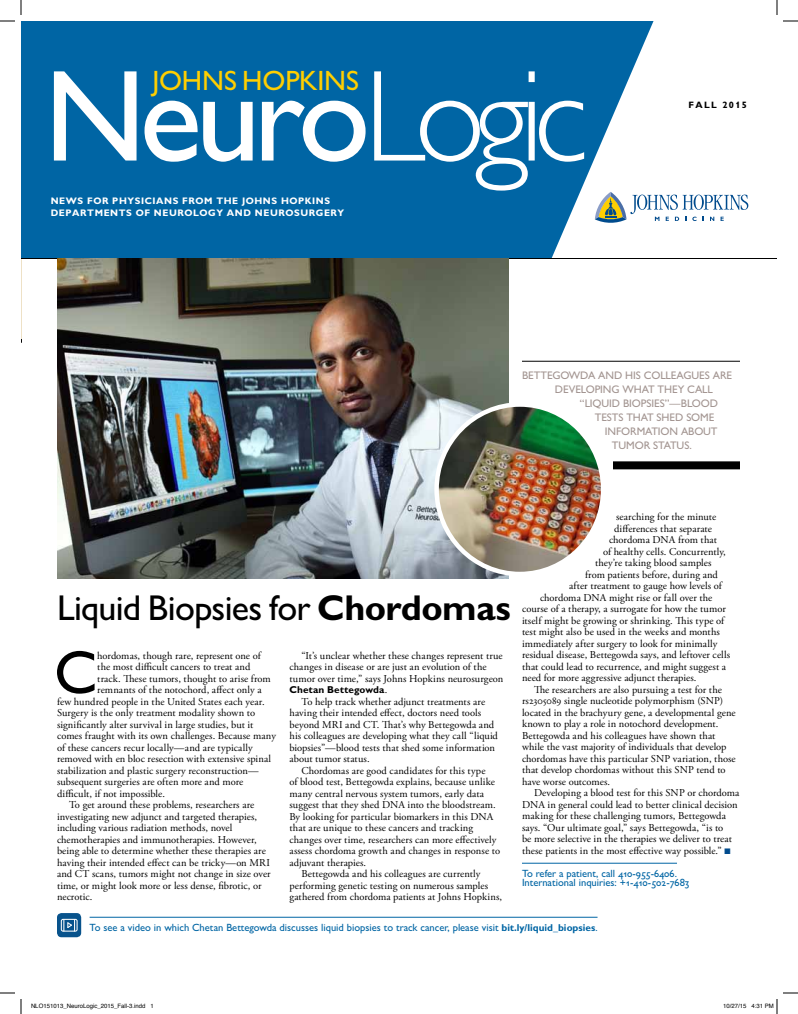
<style>
.page{position:relative;width:798px;height:1014px;background:#fff}
.page>*{position:absolute;margin:0;border:0;box-sizing:border-box;transform-origin:0 0}
.t1{font:500 130.7px "Gill Sans MT Std";color:#fff}
.t2{font:500 61.1px "Gill Sans MT Std";color:#000}
.t3{font:500 36px "Gill Sans MT Std";letter-spacing:-.02em;color:#000}
.t4{font:500 28px "Gill Sans MT Std";letter-spacing:-.005em;color:#ffcf01}
.t5{font:500 11px "Gill Sans MT Std";letter-spacing:-.01em;color:#a29490}
.t6{font:10.5px/11.5px "Adobe Garamond Pro";letter-spacing:.005em;color:#000}
.t7{font:500 10.5px/9px "Gill Sans MT Std";color:#0065a4}
.t8{font:700 10px "Gill Sans MT Std";letter-spacing:.01em;color:#000}
.t9{font:700 9.5px/11.4px "Gill Sans MT Std";letter-spacing:.06em;color:#fff}
.t10{font:700 9.3px "Gill Sans MT Std";letter-spacing:.15em;color:#000}
.t11{font:6px "Helvetica";color:#000}
.s1{font-weight:300}
.s2{color:#004b8d}
.s3{font-weight:700;font-size:10px}
.s4{font-size:10px}
.s5{font-weight:700}
.s6{font-family:"Adobe Garamond Pro";font-weight:400;font-size:10.5px}
</style>
<div class="page">
<hr style="left:522px;top:863px;width:155px;height:1px;background:#0065a4">
<hr style="left:90px;top:917px;width:508px;height:1px;background:#0065a4">
<hr style="left:21px;top:21px;width:1px;height:318px;background:#eee1c6">
<div style="left:21px;top:21px;width:633px;height:237px;background:#0065a4"></div>
<svg style="left:594px;top:191px;width:154px;height:34px"></svg>
<hr style="left:21px;top:258px;width:756px;height:1px;background:#000">
<img style="left:57px;top:258px;width:452px;height:321px">
<hr style="left:522px;top:361px;width:218px;height:1px;background:#000">
<div style="left:613px;top:461px;width:127px;height:8px;background:#000"></div>
<img style="left:437px;top:405px;width:163px;height:169px">
<div style="left:434px;top:402px;width:171px;height:174px;border:4px solid #fff;border-radius:50%"></div>
<div style="left:57px;top:913px;width:24px;height:24px;background:#08538c;border-radius:4px"></div>
<svg style="left:61px;top:919px;width:17px;height:13px"></svg>
<svg style="left:0;top:0;width:22px;height:22px"></svg>
<svg style="left:0;top:992px;width:22px;height:22px"></svg>
<svg style="left:776px;top:0;width:22px;height:22px"></svg>
<svg style="left:776px;top:992px;width:22px;height:22px"></svg>
<h3 class="t4" style="left:152px;top:64px;width:130px">JOHNS HOPK</h3>
<h3 class="t4" style="left:317px;top:64px;width:43px">INS</h3>
<h1 class="t1" style="left:44px;top:39px;width:545px">Neuro<span class="s1">Logic</span></h1>
<p class="t9" style="left:51px;top:195px;width:295px">NEWS FOR PHYSICIANS FROM THE JOHNS HOPKINS<br>DEPARTMENTS OF NEUROLOGY AND NEUROSURGERY</p>
<p class="t10" style="left:689px;top:99px;width:16px">Fall</p>
<p class="t10" style="left:722px;top:99px;width:26px">2015</p>
<p class="t5" style="left:522px;top:369px;width:13px">Bette</p>
<p class="t5" style="left:552px;top:369px;width:27px">gowda</p>
<p class="t5" style="left:598px;top:369px;width:9px">and</p>
<p class="t5" style="left:625px;top:369px;width:6px">his</p>
<p class="t5" style="left:644px;top:369px;width:24px">collea</p>
<p class="t5" style="left:683px;top:369px;width:37px">gues are</p>
<p class="t5" style="left:555px;top:383px;width:77px">developin g what</p>
<p class="t5" style="left:658px;top:383px;width:37px">the y call</p>
<p class="t5" style="left:580px;top:397px;width:72px">“liquid biopsies</p>
<p class="t5" style="left:665px;top:397px;width:52px">”—blood</p>
<p class="t5" style="left:595px;top:411px;width:7px">tests</p>
<p class="t5" style="left:626px;top:411px;width:8px">that</p>
<p class="t5" style="left:657px;top:411px;width:8px">shed</p>
<p class="t5" style="left:686px;top:411px;width:28px">some</p>
<p class="t5" style="left:605px;top:425px;width:111px">in formation about</p>
<p class="t5" style="left:612px;top:439px;width:49px">tumor stat</p>
<p class="t5" style="left:677px;top:439px;width:17px">us.</p>
<p class="t6" style="left:616px;top:512px;width:102px">searching for the minute</p>
<p class="t6" style="left:614px;top:523px;width:100px">differences that separate</p>
<p class="t6" style="left:609px;top:535px;width:110px">chordoma DNA from that</p>
<p class="t6" style="left:603px;top:546px;width:124px">of healthy cells. Concurrently,</p>
<p class="t6" style="left:595px;top:558px;width:118px">they’re taking blood samples</p>
<p class="t6" style="left:585px;top:569px;width:134px">from patients before, during and</p>
<p class="t6" style="left:569px;top:581px;width:154px">after treatment to gauge how levels of</p>
<p class="t6" style="left:540px;top:592px;width:174px">chordoma DNA might rise or fall over the</p>
<p class="t6" style="left:522px;top:604px;width:205px">course of a therapy, a surrogate for how the tumor</p>
<p class="t6" style="left:522px;top:615px;width:204px">itself might be growing or shrinking. This type of</p>
<p class="t6" style="left:522px;top:627px;width:199px">test might also be used in the weeks and months</p>
<p class="t6" style="left:522px;top:638px;width:197px">immediately after surgery to look for minimally</p>
<p class="t6" style="left:522px;top:650px;width:210px">residual disease, Bettegowda says, and leftover cells</p>
<p class="t6" style="left:522px;top:661px;width:206px">that could lead to recurrence, and might suggest a</p>
<p class="t6" style="left:522px;top:673px;width:176px">need for more aggressive adjunct therapies.</p>
<p class="t6" style="left:534px;top:684px;width:189px">The researchers are also pursuing a test for the</p>
<p class="t6" style="left:522px;top:696px;width:203px">rs2305089 single nucleotide polymorphism (SNP)</p>
<p class="t6" style="left:522px;top:707px;width:215px">located in the brachyury gene, a developmental gene</p>
<p class="t6" style="left:522px;top:719px;width:198px">known to play a role in notochord development.</p>
<p class="t6" style="left:522px;top:730px;width:195px">Bettegowda and his colleagues have shown that</p>
<p class="t6" style="left:522px;top:742px;width:206px">while the vast majority of individuals that develop</p>
<p class="t6" style="left:522px;top:753px;width:215px">chordomas have this particular SNP variation, those</p>
<p class="t6" style="left:522px;top:765px;width:205px">that develop chordomas without this SNP tend to</p>
<p class="t6" style="left:522px;top:776px;width:90px">have worse outcomes.</p>
<p class="t6" style="left:534px;top:788px;width:207px">Developing a blood test for this SNP or chordoma</p>
<p class="t6" style="left:522px;top:799px;width:217px">DNA in general could lead to better clinical decision</p>
<p class="t6" style="left:522px;top:811px;width:206px">making for these challenging tumors, Bettegowda</p>
<p class="t6" style="left:522px;top:822px;width:203px">says. “Our ultimate goal,” says Bettegowda, “is to</p>
<p class="t6" style="left:522px;top:834px;width:212px">be more selective in the therapies we deliver to treat</p>
<p class="t6" style="left:522px;top:845px;width:210px">these patients in the most effective way possible.” <span class="s2">■</span></p>
<p class="t7" style="left:522px;top:869px;width:169px">To refer a patient, call 410-955-6406.<br>International inquiries: +1-410-502-7683</p>
<p class="t7" style="left:90px;top:923px;width:509px">To see a video in which Chetan Bettegowda discusses liquid biopsies to track cancer, please visit <span class="s3">bit.ly/liquid_biopsies</span><span class="s4">.</span></p>
<h3 class="t3" style="left:57px;top:586px;width:455px">Liquid Biopsies for <span class="s5">Chordomas</span></h3>
<h2 class="t2" style="left:54px;top:636px;width:45px">C</h2>
<p class="t6" style="left:97px;top:650px;width:165px">hordomas, though rare, represent one of</p>
<p class="t6" style="left:290px;top:650px;width:215px;text-indent:12px">“It’s unclear whether these changes represent true changes in disease or are just an evolution of the tumor over time,” says Johns Hopkins neurosurgeon</p>
<p class="t8" style="left:290px;top:684px;width:99px">Chetan Bettegowda<span class="s6">.</span></p>
<p class="t6" style="left:289px;top:696px;width:210px;text-indent:12px">To help track whether adjunct treatments are having their intended effect, doctors need tools beyond MRI and CT. That’s why Bettegowda and his colleagues are developing what they call “liquid biopsies”—blood tests that shed some information about tumor status.</p>
<p class="t6" style="left:302px;top:765px;width:186px">Chordomas are good candidates for this type</p>
<p class="t6" style="left:289px;top:776px;width:207px">of blood test, Bettegowda explains, because unlike</p>
<p class="t6" style="left:289px;top:788px;width:196px">many central nervous system tumors, early data</p>
<p class="t6" style="left:289px;top:799px;width:208px">suggest that they shed DNA into the bloodstream.</p>
<p class="t6" style="left:289px;top:811px;width:205px">By looking for particular biomarkers in this DNA</p>
<p class="t6" style="left:289px;top:822px;width:185px">that are unique to these cancers and tracking</p>
<p class="t6" style="left:289px;top:834px;width:208px">changes over time, researchers can more effectively</p>
<p class="t6" style="left:289px;top:845px;width:212px">assess chordoma growth and changes in response to</p>
<p class="t6" style="left:289px;top:857px;width:78px">adjuvant therapies.</p>
<p class="t6" style="left:302px;top:868px;width:180px">Bettegowda and his colleagues are currently</p>
<p class="t6" style="left:289px;top:880px;width:200px">performing genetic testing on numerous samples</p>
<p class="t6" style="left:289px;top:891px;width:214px">gathered from chordoma patients at Johns Hopkins,</p>
<p class="t6" style="left:97px;top:661px;width:155px">the most difficult cancers to treat and</p>
<p class="t6" style="left:97px;top:673px;width:175px">track. These tumors, thought to arise from</p>
<p class="t6" style="left:97px;top:684px;width:166px">remnants of the notochord, affect only a</p>
<p class="t6" style="left:57px;top:696px;width:209px">few hundred people in the United States each year.</p>
<p class="t6" style="left:57px;top:707px;width:200px">Surgery is the only treatment modality shown to</p>
<p class="t6" style="left:57px;top:719px;width:198px">significantly alter survival in large studies, but it</p>
<p class="t6" style="left:57px;top:730px;width:220px">comes fraught with its own challenges. Because many</p>
<p class="t6" style="left:57px;top:742px;width:197px">of these cancers recur locally—and are typically</p>
<p class="t6" style="left:57px;top:753px;width:216px">removed with en bloc resection with extensive spinal</p>
<p class="t6" style="left:57px;top:765px;width:203px">stabilization and plastic surgery reconstruction—</p>
<p class="t6" style="left:57px;top:776px;width:188px">subsequent surgeries are often more and more</p>
<p class="t6" style="left:57px;top:788px;width:109px">difficult, if not impossible.</p>
<p class="t6" style="left:69px;top:799px;width:187px">To get around these problems, researchers are</p>
<p class="t6" style="left:57px;top:811px;width:202px">investigating new adjunct and targeted therapies,</p>
<p class="t6" style="left:57px;top:822px;width:177px">including various radiation methods, novel</p>
<p class="t6" style="left:57px;top:834px;width:201px">chemotherapies and immunotherapies. However,</p>
<p class="t6" style="left:57px;top:845px;width:210px">being able to determine whether these therapies are</p>
<p class="t6" style="left:57px;top:857px;width:215px">having their intended effect can be tricky—on MRI</p>
<p class="t6" style="left:57px;top:868px;width:215px">and CT scans, tumors might not change in size over</p>
<p class="t6" style="left:57px;top:880px;width:206px">time, or might look more or less dense, fibrotic, or</p>
<p class="t6" style="left:57px;top:891px;width:37px">necrotic.</p>
<p class="t11" style="left:31px;top:1001px;width:124px">NLO151013_NeuroLogic_2015_Fall-3.indd 1</p>
<p class="t11" style="left:723px;top:1001px;width:52px">10/27/15 4:31 PM</p>
</div>
